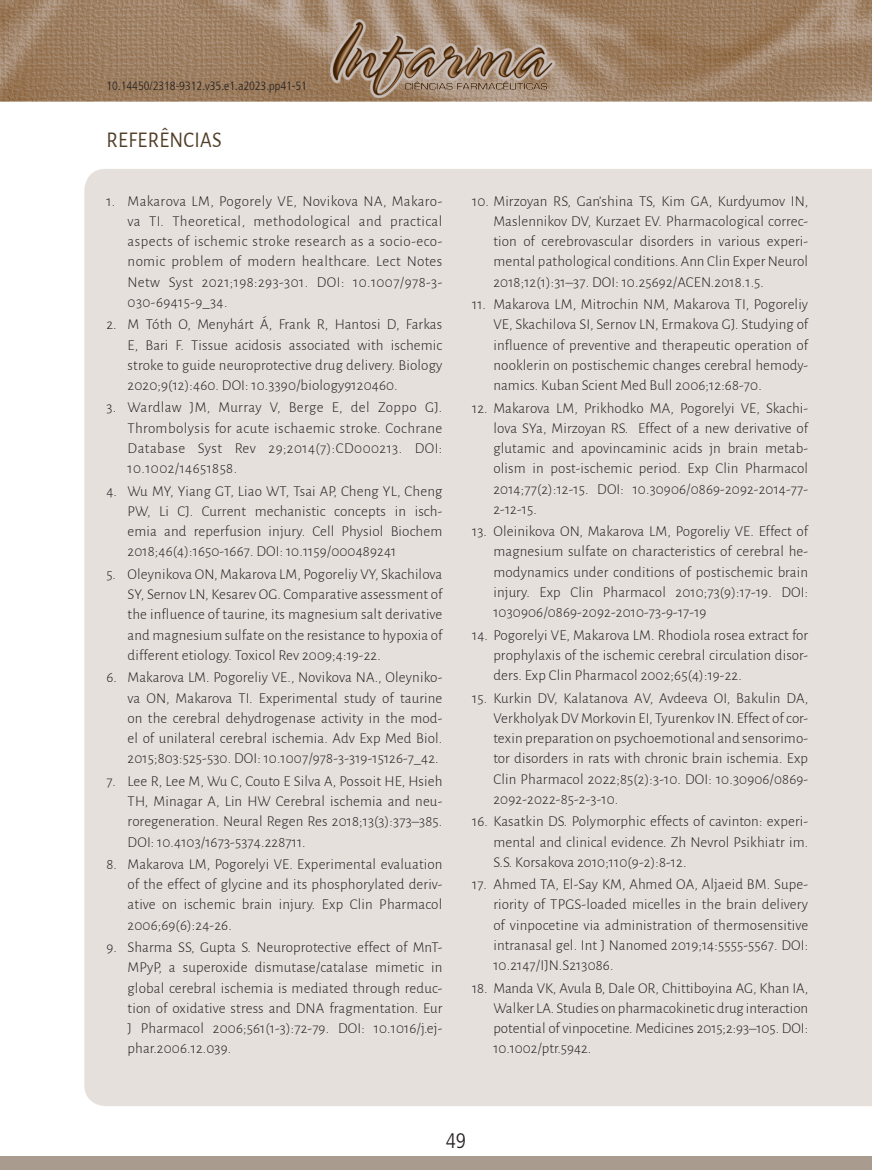
<style>
.page{position:relative;width:872px;height:1170px;background:#fff}
.page>*{position:absolute;margin:0;border:0;box-sizing:border-box;transform-origin:0 0}
.t1{font:22.5px "Alegreya Sans";letter-spacing:.02em;color:#503f28;scale:.9 1}
.t2{font:300 condensed 21px "Frutiger LT Std";color:#231f20}
.t3{font:300 15px/20.2px "Alegreya Sans";letter-spacing:.01em;color:#231f20;text-align:justify}
.t4{font:300 condensed 12px "Frutiger LT Std";color:#231f20}
</style>
<div class="page">
<img style="left:0;top:0;width:872px;height:102px">
<img style="left:330px;top:20px;width:224px;height:77px">
<div style="left:0;top:1155px;width:872px;height:14px;background:#a99c8e"></div>
<div style="left:84px;top:169px;width:788px;height:937px;background:#e5e0dc"></div>
<p class="t4" style="left:106px;top:79px;width:202px">10.14450/2318-9312.v35.e1.a2023.pp41-51</p>
<h1 class="t1" style="left:107px;top:124px;width:130px">REFERÊNCIAS</h1>
<p class="t3" style="left:128px;top:190px;width:316px;text-indent:-21px">1. Makarova LM, Pogorely VE, Novikova NA, Makaro&shy;va TI. Theoretical, methodological and practical aspects of ischemic stroke research as a socio-eco&shy;nomic problem of modern healthcare. Lect Notes Netw Syst 2021;198:293-301. DOI: 10.1007/978-3- 030-69415-9_34.</p>
<p class="t3" style="left:128px;top:314px;width:316px;text-indent:-21px">2. M Tóth O, Menyhárt Á, Frank R, Hantosi D, Farkas E, Bari F. Tissue acidosis associated with ischemic stroke to guide neuroprotective drug delivery. Biology 2020;9(12):460. DOI: 10.3390/biology9120460.</p>
<p class="t3" style="left:128px;top:397px;width:316px;text-indent:-21px">3. Wardlaw JM, Murray V, Berge E, del Zoppo GJ.<br>Thrombolysis for acute ischaemic stroke. Cochrane Database Syst Rev 29;2014(7):CD000213. DOI:<br>10.1002/14651858.</p>
<p class="t3" style="left:128px;top:480px;width:316px;text-indent:-21px">4. Wu MY, Yiang GT, Liao WT, Tsai AP, Cheng YL, Cheng PW, Li CJ. Current mechanistic concepts in isch&shy;emia and reperfusion injury. Cell Physiol Biochem 2018;46(4):1650-1667. DOI: 10.1159/000489241</p>
<p class="t3" style="left:128px;top:563px;width:316px;text-indent:-21px">5. Oleynikova ON, Makarova LM, Pogoreliy VY, Skachilova SY, Sernov LN, Kesarev OG. Comparative assessment of the influence of taurine, its magnesium salt derivative and magnesium sulfate on the resistance to hypoxia of different etiology. Toxicol Rev 2009;4:19-22.</p>
<p class="t3" style="left:128px;top:666px;width:316px;text-indent:-21px">6. Makarova LM. Pogoreliy VE., Novikova NA., Oleyniko&shy;va ON, Makarova TI. Experimental study of taurine on the cerebral dehydrogenase activity in the mod&shy;el of unilateral cerebral ischemia. Adv Exp Med Biol.<br>2015;803:525-530. DOI: 10.1007/978-3-319-15126-7_42.</p>
<p class="t3" style="left:128px;top:770px;width:316px;text-indent:-21px">7. Lee R, Lee M, Wu C, Couto E Silva A, Possoit HE, Hsieh TH, Minagar A, Lin HW Cerebral ischemia and neu&shy;roregeneration. Neural Regen Res 2018;13(3):373–385.<br>DOI: 10.4103/1673-5374.228711.</p>
<p class="t3" style="left:128px;top:853px;width:316px;text-indent:-21px">8. Makarova LM, Pogorelyi VE. Experimental evaluation of the effect of glycine and its phosphorylated deriv&shy;ative on ischemic brain injury. Exp Clin Pharmacol 2006;69(6):24-26.</p>
<p class="t3" style="left:128px;top:936px;width:316px;text-indent:-21px">9. Sharma SS, Gupta S. Neuroprotective effect of MnT-MPyP, a superoxide dismutase/catalase mimetic in global cerebral ischemia is mediated through reduc&shy;tion of oxidative stress and DNA fragmentation. Eur J Pharmacol 2006;561(1-3):72-79. DOI: 10.1016/j.ej&shy;phar.2006.12.039.</p>
<p class="t3" style="left:493px;top:190px;width:316px;text-indent:-21px">10. Mirzoyan RS, Gan’shina TS, Kim GA, Kurdyumov IN, Maslennikov DV, Kurzaet EV. Pharmacological correc&shy;tion of cerebrovascular disorders in various experi&shy;mental pathological conditions. Ann Clin Exper Neurol 2018;12(1):31–37. DOI: 10.25692/ACEN.2018.1.5.</p>
<p class="t3" style="left:493px;top:293px;width:316px;text-indent:-21px">11. Makarova LM, Mitrochin NM, Makarova TI, Pogoreliy VE, Skachilova SI, Sernov LN, Ermakova GJ. Studying of influence of preventive and therapeutic operation of nooklerin on postischemic changes cerebral hemody&shy;namics. Kuban Scient Med Bull 2006;12:68-70.</p>
<p class="t3" style="left:493px;top:397px;width:316px;text-indent:-21px">12. Makarova LM, Prikhodko MA, Pogorelyi VE, Skachi&shy;lova SYa, Mirzoyan RS. Effect of a new derivative of glutamic and apovincaminic acids jn brain metab&shy;olism in post-ischemic period. Exp Clin Pharmacol 2014;77(2):12-15. DOI: 10.30906/0869-2092-2014-77- 2-12-15.</p>
<p class="t3" style="left:493px;top:520px;width:316px;text-indent:-21px">13. Oleinikova ON, Makarova LM, Pogoreliy VE. Effect of magnesium sulfate on characteristics of cerebral he&shy;modynamics under conditions of postischemic brain injury. Exp Clin Pharmacol 2010;73(9):17-19. DOI:<br>1030906/0869-2092-2010-73-9-17-19</p>
<p class="t3" style="left:493px;top:624px;width:316px;text-indent:-21px">14. Pogorelyi VE, Makarova LM. Rhodiola rosea extract for prophylaxis of the ischemic cerebral circulation disor&shy;ders. Exp Clin Pharmacol 2002;65(4):19-22.</p>
<p class="t3" style="left:493px;top:687px;width:316px;text-indent:-21px">15. Kurkin DV, Kalatanova AV, Avdeeva OI, Bakulin DA, Verkholyak DV Morkovin EI, Tyurenkov IN. Effect of cor&shy;texin preparation on psychoemotional and sensorimo&shy;tor disorders in rats with chronic brain ischemia. Exp Clin Pharmacol 2022;85(2):3-10. DOI: 10.30906/0869- 2092-2022-85-2-3-10.</p>
<p class="t3" style="left:493px;top:810px;width:316px;text-indent:-21px">16. Kasatkin DS. Polymorphic effects of cavinton: experi&shy;mental and clinical evidence. Zh Nevrol Psikhiatr im.<br>S.S. Korsakova 2010;110(9-2):8-12.</p>
<p class="t3" style="left:493px;top:873px;width:316px;text-indent:-21px">17. Ahmed TA, El-Say KM, Ahmed OA, Aljaeid BM. Supe&shy;riority of TPGS-loaded micelles in the brain delivery of vinpocetine via administration of thermosensitive intranasal gel. Int J Nanomed 2019;14:5555-5567. DOI:<br>10.2147/IJN.S213086.</p>
<p class="t3" style="left:493px;top:977px;width:316px;text-indent:-21px">18. Manda VK, Avula B, Dale OR, Chittiboyina AG, Khan IA, Walker LA. Studies on pharmacokinetic drug interaction potential of vinpocetine. Medicines 2015;2:93–105. DOI:<br>10.1002/ptr.5942.</p>
<h2 class="t2" style="left:446px;top:1128px;width:22px">49</h2>
</div>
